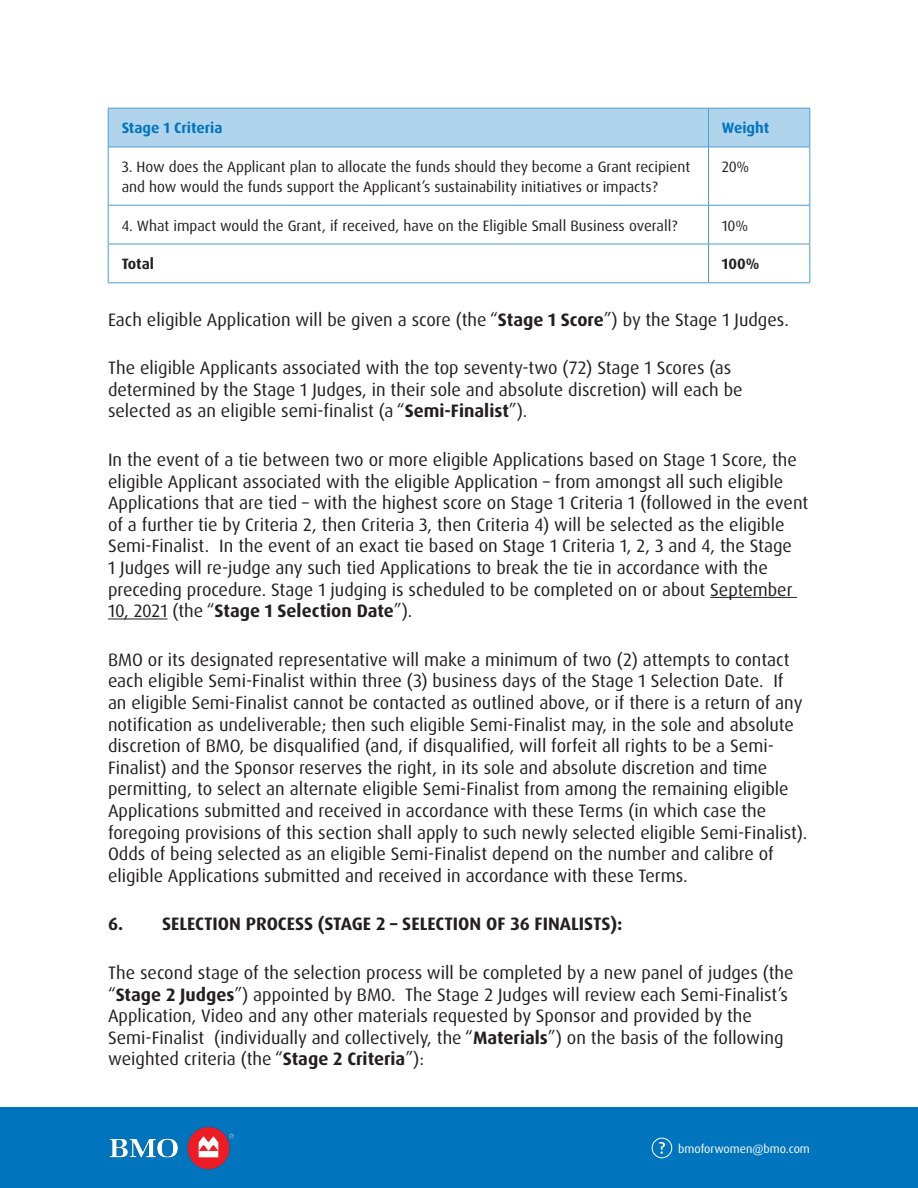
<style>
.page{position:relative;width:918px;height:1188px;background:#fff}
.page>*{position:absolute;margin:0;border:0;box-sizing:border-box;transform-origin:0 0}
.t1{font:18px/21.6px "Dax Pro";color:#231f20}
.t2{font:700 18px "Dax Pro";color:#231f20}
.P_-_Table{font:15px/19.5px "Dax Pro";color:#231f20}
.H3_-_Table{font:700 15px "Dax Pro";color:#0075be}
.P_-_Table-2{font:700 15px "Dax Pro";color:#231f20}
.Footer_-_Email{font:12px "Dax Pro";color:#fff}
.s1{font-weight:700}
</style>
<div class="page">
<hr style="left:710px;top:597px;width:87px;height:1px;background:#231f20">
<hr style="left:108px;top:619px;width:60px;height:1px;background:#231f20">
<div style="left:109px;top:109px;width:701px;height:38px;background:#b0d4eb"></div>
<hr style="left:108px;top:108px;width:600px;height:1px;background:#4d9ed2">
<hr style="left:108px;top:108px;width:1px;height:39px;background:#4d9ed2">
<hr style="left:708px;top:108px;width:102px;height:1px;background:#4d9ed2">
<hr style="left:708px;top:108px;width:1px;height:39px;background:#4d9ed2">
<hr style="left:810px;top:108px;width:1px;height:39px;background:#4d9ed2">
<hr style="left:108px;top:147px;width:600px;height:1px;background:#4d9ed2">
<hr style="left:108px;top:147px;width:1px;height:58px;background:#4d9ed2">
<hr style="left:708px;top:147px;width:102px;height:1px;background:#4d9ed2">
<hr style="left:708px;top:147px;width:1px;height:58px;background:#4d9ed2">
<hr style="left:810px;top:147px;width:1px;height:58px;background:#4d9ed2">
<hr style="left:108px;top:205px;width:600px;height:1px;background:#4d9ed2">
<hr style="left:108px;top:205px;width:1px;height:39px;background:#4d9ed2">
<hr style="left:708px;top:205px;width:102px;height:1px;background:#4d9ed2">
<hr style="left:708px;top:205px;width:1px;height:39px;background:#4d9ed2">
<hr style="left:810px;top:205px;width:1px;height:39px;background:#4d9ed2">
<hr style="left:108px;top:244px;width:600px;height:1px;background:#4d9ed2">
<hr style="left:108px;top:244px;width:1px;height:39px;background:#4d9ed2">
<hr style="left:708px;top:244px;width:102px;height:1px;background:#4d9ed2">
<hr style="left:708px;top:244px;width:1px;height:39px;background:#4d9ed2">
<hr style="left:810px;top:244px;width:1px;height:39px;background:#4d9ed2">
<hr style="left:108px;top:283px;width:600px;height:1px;background:#4d9ed2">
<hr style="left:708px;top:283px;width:102px;height:1px;background:#4d9ed2">
<div style="left:0;top:1107px;width:918px;height:81px;background:#0075be"></div>
<svg style="left:659px;top:1142px;width:6px;height:12px"></svg>
<div style="left:652px;top:1138px;width:20px;height:20px;border:1px solid #fff;border-radius:50%"></div>
<img style="left:109px;top:1127px;width:125px;height:43px">
<h3 class="H3_-_Table" style="left:122px;top:119px;width:102px">Stage 1 Criteria</h3>
<h3 class="H3_-_Table" style="left:722px;top:119px;width:49px">Weight</h3>
<p class="P_-_Table" style="left:122px;top:157px;width:570px">3. How does the Applicant plan to allocate the funds should they become a Grant recipient and how would the funds support the Applicant’s sustainability initiatives or impacts?</p>
<p class="P_-_Table" style="left:722px;top:157px;width:29px">20%</p>
<p class="P_-_Table" style="left:122px;top:216px;width:557px">4. What impact would the Grant, if received, have on the Eligible Small Business overall?</p>
<p class="P_-_Table" style="left:722px;top:216px;width:28px">10%</p>
<p class="P_-_Table-2" style="left:122px;top:254px;width:34px">Total</p>
<p class="P_-_Table-2" style="left:722px;top:254px;width:39px">100%</p>
<p class="t1" style="left:108px;top:309px;width:682px">Each eligible Application will be given a score (the “<span class="s1">Stage 1 Score</span>”) by the Stage 1 Judges.</p>
<p class="t1" style="left:108px;top:357px;width:636px">The eligible Applicants associated with the top seventy-two (72) Stage 1 Scores (as determined by the Stage 1 Judges, in their sole and absolute discretion) will each be selected as an eligible semi-finalist (a “<span class="s1">Semi-Finalist</span>”).</p>
<p class="t1" style="left:108px;top:449px;width:702px">In the event of a tie between two or more eligible Applications based on Stage 1 Score, the eligible Applicant associated with the eligible Application – from amongst all such eligible Applications that are tied – with the highest score on Stage 1 Criteria 1 (followed in the event of a further tie by Criteria 2, then Criteria 3, then Criteria 4) will be selected as the eligible Semi-Finalist. In the event of an exact tie based on Stage 1 Criteria 1, 2, 3 and 4, the Stage<br>1 Judges will re-judge any such tied Applications to break the tie in accordance with the preceding procedure. Stage 1 judging is scheduled to be completed on or about September 10, 2021 (the “<span class="s1">Stage 1 Selection Date</span>”).</p>
<p class="t1" style="left:108px;top:649px;width:701px">BMO or its designated representative will make a minimum of two (2) attempts to contact each eligible Semi-Finalist within three (3) business days of the Stage 1 Selection Date. If<br>an eligible Semi-Finalist cannot be contacted as outlined above, or if there is a return of any notification as undeliverable; then such eligible Semi-Finalist may, in the sole and absolute discretion of BMO, be disqualified (and, if disqualified, will forfeit all rights to be a Semi-Finalist) and the Sponsor reserves the right, in its sole and absolute discretion and time permitting, to select an alternate eligible Semi-Finalist from among the remaining eligible Applications submitted and received in accordance with these Terms (in which case the foregoing provisions of this section shall apply to such newly selected eligible Semi-Finalist).<br>Odds of being selected as an eligible Semi-Finalist depend on the number and calibre of eligible Applications submitted and received in accordance with these Terms.</p>
<h3 class="t2" style="left:108px;top:912px;width:516px">6. SELECTION PROCESS (STAGE 2 – SELECTION OF 36 FINALISTS):</h3>
<p class="t1" style="left:108px;top:962px;width:687px">The second stage of the selection process will be completed by a new panel of judges (the “<span class="s1">Stage 2 Judges</span>”) appointed by BMO. The Stage 2 Judges will review each Semi-Finalist’s Application, Video and any other materials requested by Sponsor and provided by the Semi-Finalist (individually and collectively, the “<span class="s1">Materials</span>”) on the basis of the following weighted criteria (the “<span class="s1">Stage 2 Criteria</span>”):</p>
<p class="Footer_-_Email" style="left:678px;top:1141px;width:133px">bmoforwomen@bmo.com</p>
</div>
